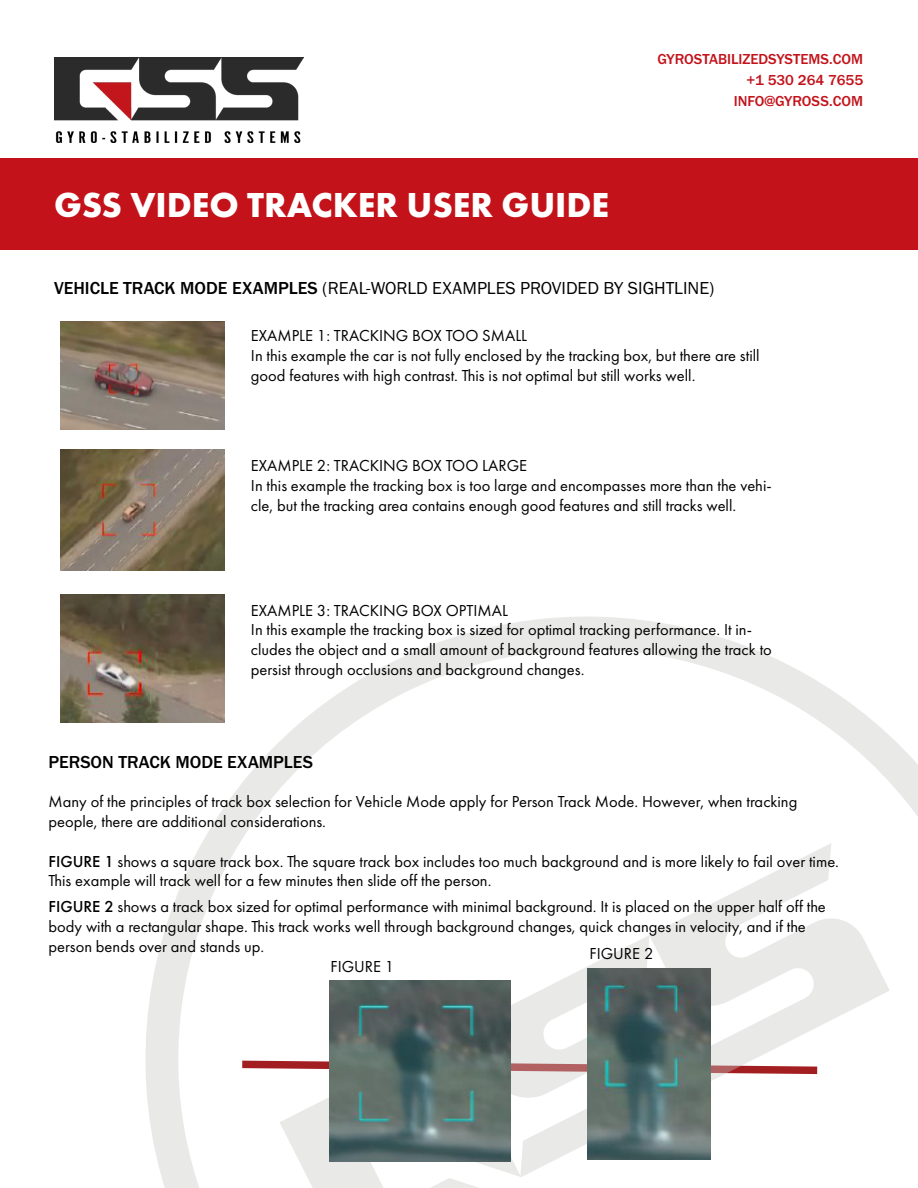
<style>
.page{position:relative;width:918px;height:1188px;background:#fff}
.page>*{position:absolute;margin:0;border:0;box-sizing:border-box;transform-origin:0 0}
.t1{font:700 36px "Futura PT";color:#fff}
.t2{font:18px "Franklin Gothic URW Boo";color:#000}
.t3{font:500 18px "Franklin Gothic URW";color:#000}
.Bullets{font:16.5px/19.8px "Futura PT";color:#000}
.t4{font:500 15px "Franklin Gothic URW";color:#c3121a}
.s1{font-family:"Franklin Gothic URW";font-weight:500}
.s2{font-weight:500}
</style>
<div class="page">
<svg style="left:112px;top:570px;width:806px;height:618px"></svg>
<img style="left:54px;top:58px;width:250px;height:84px">
<div style="left:0;top:158px;width:918px;height:91px;background:#c3121a"></div>
<div style="left:595px;top:449px;width:54px;height:57px;border:2px solid #fff;border-radius:50%"></div>
<img style="left:60px;top:321px;width:165px;height:108px">
<img style="left:60px;top:449px;width:165px;height:121px">
<img style="left:60px;top:594px;width:165px;height:128px">
<img style="left:329px;top:981px;width:182px;height:180px">
<img style="left:588px;top:969px;width:122px;height:191px">
<p class="t1" style="left:54px;top:182px;width:557px">GSS VIDEO TRACKER USER GUIDE</p>
<p class="t4" style="left:657px;top:50px;width:207px">GYROSTABILIZEDSYSTEMS.COM</p>
<p class="t4" style="left:746px;top:71px;width:118px">+1 530 264 7655</p>
<p class="t4" style="left:734px;top:92px;width:131px">INFO@GYROSS.COM</p>
<p class="t2" style="left:54px;top:277px;width:662px"><span class="s1">VEHICLE TRACK MODE EXAMPLES</span> (REAL-WORLD EXAMPLES PROVIDED BY SIGHTLINE)</p>
<p class="Bullets" style="left:251px;top:326px;width:278px">EXAMPLE 1: TRACKING BOX TOO SMALL</p>
<p class="Bullets" style="left:251px;top:346px;width:510px">In this example the car is not fully enclosed by the tracking box, but there are still good features with high contrast. This is not optimal but still works well.</p>
<p class="Bullets" style="left:251px;top:456px;width:278px">EXAMPLE 2: TRACKING BOX TOO LARGE</p>
<p class="Bullets" style="left:251px;top:475px;width:522px">In this example the tracking box is too large and encompasses more than the vehi&shy;cle, but the tracking area contains enough good features and still tracks well.</p>
<p class="Bullets" style="left:251px;top:600px;width:258px">EXAMPLE 3: TRACKING BOX OPTIMAL</p>
<p class="Bullets" style="left:251px;top:620px;width:522px">In this example the tracking box is sized for optimal tracking performance. It in&shy;cludes the object and a small amount of background features allowing the track to persist through occlusions and background changes.</p>
<p class="t3" style="left:49px;top:750px;width:266px">PERSON TRACK MODE EXAMPLES</p>
<p class="Bullets" style="left:49px;top:792px;width:750px">Many of the principles of track box selection for Vehicle Mode apply for Person Track Mode. However, when tracking people, there are additional considerations.</p>
<p class="Bullets" style="left:49px;top:851px;width:792px"><span class="s2">FIGURE 1</span> shows a square track box. The square track box includes too much background and is more likely to fail over time.<br>This example will track well for a few minutes then slide off the person.</p>
<p class="Bullets" style="left:49px;top:897px;width:779px"><span class="s2">FIGURE 2</span> shows a track box sized for optimal performance with minimal background. It is placed on the upper half off the body with a rectangular shape. This track works well through background changes, quick changes in velocity, and if the person bends over and stands up.</p>
<p class="Bullets" style="left:331px;top:956px;width:65px">FIGURE 1</p>
<p class="Bullets" style="left:590px;top:943px;width:65px">FIGURE 2</p>
</div>
